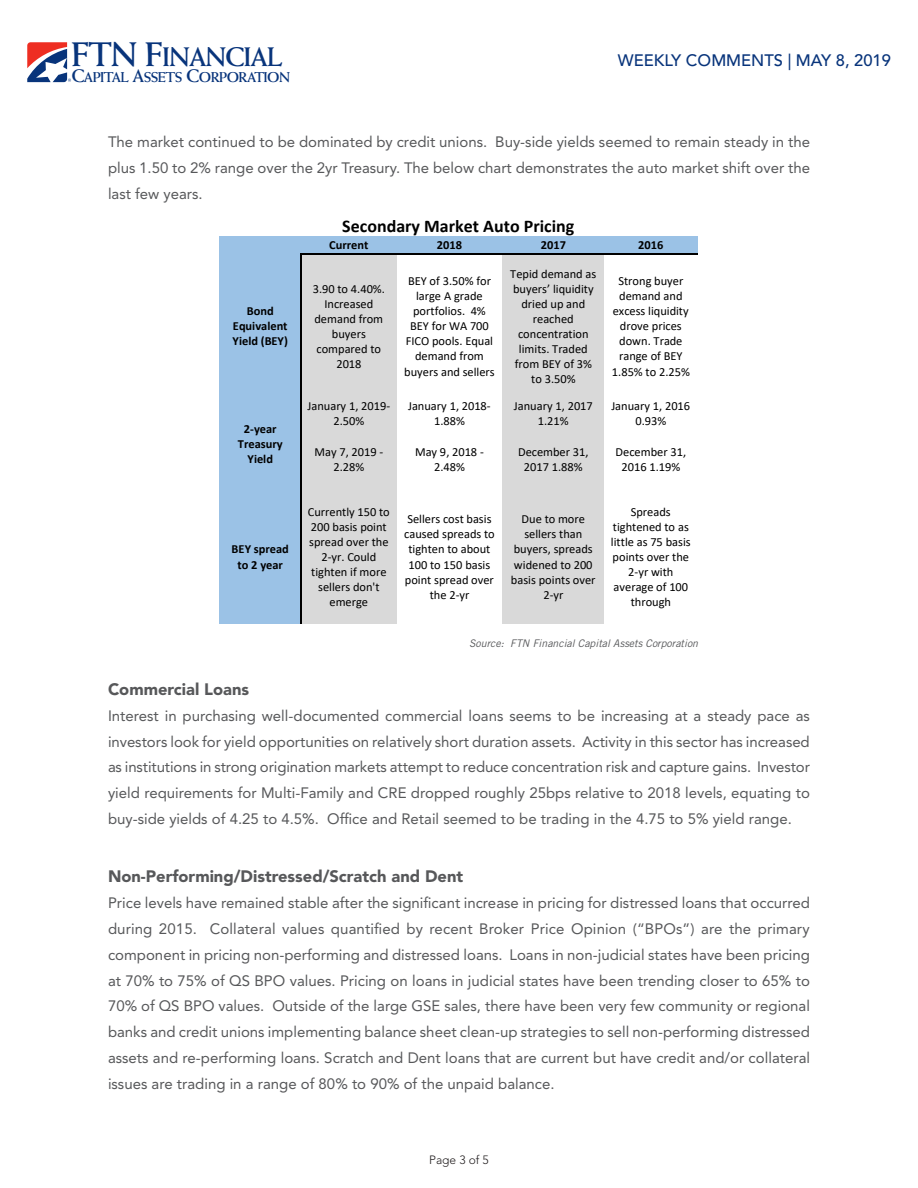
<style>
.page{position:relative;width:918px;height:1188px;background:#fff}
.page>*{position:absolute;margin:0;border:0;box-sizing:border-box;transform-origin:0 0}
.t1{font:700 26.85px "Weiss";letter-spacing:-.04em;color:#08347b}
.t2{font:700 17.85px "Calibri";color:#000}
.t3{font:900 16.5px "Avenir LT Std";color:#57585a}
.t4{font:500 16.5px "Avenir LT Std";color:#08347b}
.t5{font:15px/25.8px "Avenir LT Std";color:#57585a;text-align:justify}
.t6{font:700 14.25px "Weiss";letter-spacing:-.04em;color:#08347b}
.t7{font:12.3px/15px "Calibri";color:#000;text-align:center}
.t8{font:700 12.3px/15px "Calibri";color:#000;text-align:center}
.t9{font:300 12px "Avenir LT Std";color:#231f20}
.Chart_Source{font:italic 10.5px "Trade Gothic LT Std";color:#57585a}
.s1{font-size:34.2px}
.s2{font-size:18.15px}
</style>
<div class="page">
<svg style="left:27px;top:42px;width:44px;height:40px"></svg>
<div style="left:219px;top:237px;width:82px;height:16px;background:#9bc2e6"></div>
<div style="left:301px;top:237px;width:96px;height:16px;background:#9bc2e6"></div>
<div style="left:397px;top:237px;width:106px;height:16px;background:#9bc2e6"></div>
<div style="left:503px;top:237px;width:101px;height:16px;background:#9bc2e6"></div>
<div style="left:604px;top:237px;width:94px;height:16px;background:#9bc2e6"></div>
<div style="left:219px;top:254px;width:82px;height:144px;background:#9bc2e6"></div>
<div style="left:301px;top:254px;width:96px;height:144px;background:#d9d9d9"></div>
<div style="left:503px;top:254px;width:101px;height:144px;background:#d9d9d9"></div>
<hr style="left:219px;top:253px;width:82px;height:1px;background:#9bc2e6">
<hr style="left:303px;top:253px;width:94px;height:1px;background:#000">
<hr style="left:398px;top:253px;width:105px;height:1px;background:#000">
<hr style="left:504px;top:253px;width:100px;height:1px;background:#000">
<hr style="left:605px;top:253px;width:93px;height:1px;background:#000">
<hr style="left:301px;top:254px;width:1px;height:144px;background:#000">
<div style="left:219px;top:398px;width:82px;height:92px;background:#9bc2e6"></div>
<div style="left:301px;top:398px;width:96px;height:30px;background:#d9d9d9"></div>
<div style="left:503px;top:398px;width:101px;height:30px;background:#d9d9d9"></div>
<hr style="left:301px;top:398px;width:1px;height:30px;background:#000">
<div style="left:301px;top:428px;width:96px;height:16px;background:#d9d9d9"></div>
<div style="left:503px;top:428px;width:101px;height:62px;background:#d9d9d9"></div>
<svg style="left:301px;top:428px;width:1px;height:16px"></svg>
<div style="left:301px;top:444px;width:96px;height:30px;background:#d9d9d9"></div>
<hr style="left:301px;top:444px;width:1px;height:30px;background:#000">
<div style="left:301px;top:474px;width:96px;height:16px;background:#d9d9d9"></div>
<svg style="left:301px;top:474px;width:1px;height:16px"></svg>
<div style="left:219px;top:490px;width:82px;height:134px;background:#9bc2e6"></div>
<div style="left:301px;top:490px;width:96px;height:134px;background:#d9d9d9"></div>
<div style="left:503px;top:490px;width:101px;height:134px;background:#d9d9d9"></div>
<hr style="left:301px;top:490px;width:1px;height:134px;background:#000">
<h1 class="t1" style="left:71px;top:41px;width:213px"><span class="s1">FTN F</span>INANCIAL</h1>
<p class="t6" style="left:71px;top:69px;width:220px"><span class="s2">C</span>APITAL <span class="s2">A</span>SSETS <span class="s2">C</span>ORPORATION</p>
<p class="t4" style="left:618px;top:50px;width:275px">WEEKLY COMMENTS | MAY 8, 2019</p>
<p class="t5" style="left:108px;top:129px;width:704px">The market continued to be dominated by credit unions. Buy-side yields seemed to remain steady in the plus 1.50 to 2% range over the 2yr Treasury. The below chart demonstrates the auto market shift over the last few years.</p>
<p class="t2" style="left:342px;top:214px;width:234px">Secondary Market Auto Pricing</p>
<p class="t8" style="left:329px;top:237px;width:41px">Current</p>
<p class="t8" style="left:437px;top:237px;width:27px">2018</p>
<p class="t8" style="left:541px;top:237px;width:27px">2017</p>
<p class="t8" style="left:638px;top:237px;width:27px">2016</p>
<p class="t8" style="left:233px;top:304px;width:57px">Bond<br>Equivalent<br>Yield (BEY)</p>
<p class="t8" style="left:238px;top:421px;width:46px">2-year<br>Treasury<br>Yield</p>
<p class="t8" style="left:232px;top:542px;width:59px">BEY spread to 2 year</p>
<p class="t7" style="left:313px;top:281px;width:74px">3.90 to 4.40%.<br>Increased demand from buyers compared to<br>2018</p>
<p class="t7" style="left:404px;top:273px;width:92px">BEY of 3.50% for large A grade portfolios. 4%<br>BEY for WA 700<br>FICO pools. Equal demand from buyers and sellers</p>
<p class="t7" style="left:510px;top:266px;width:87px">Tepid demand as buyers’ liquidity dried up and reached concentration limits. Traded from BEY of 3% to 3.50%</p>
<p class="t7" style="left:612px;top:273px;width:79px">Strong buyer demand and excess liquidity drove prices down. Trade range of BEY<br>1.85% to 2.25%</p>
<p class="t7" style="left:308px;top:398px;width:84px">January 1, 2019-<br>2.50%</p>
<p class="t7" style="left:408px;top:398px;width:84px">January 1, 2018-<br>1.88%</p>
<p class="t7" style="left:514px;top:398px;width:80px">January 1, 2017<br>1.21%</p>
<p class="t7" style="left:611px;top:398px;width:80px">January 1, 2016<br>0.93%</p>
<p class="t7" style="left:518px;top:444px;width:72px">December 31,<br>2017 1.88%</p>
<p class="t7" style="left:616px;top:444px;width:72px">December 31,<br>2016 1.19%</p>
<p class="t7" style="left:314px;top:444px;width:70px">May 7, 2019 -<br>2.28%</p>
<p class="t7" style="left:415px;top:444px;width:70px">May 9, 2018 -<br>2.48%</p>
<p class="t7" style="left:308px;top:504px;width:84px">Currently 150 to<br>200 basis point spread over the<br>2-yr. Could tighten if more sellers don't emerge</p>
<p class="t7" style="left:404px;top:511px;width:92px">Sellers cost basis caused spreads to tighten to about<br>100 to 150 basis point spread over the 2-yr</p>
<p class="t7" style="left:511px;top:511px;width:86px">Due to more sellers than buyers, spreads widened to 200 basis points over<br>2-yr</p>
<p class="t7" style="left:611px;top:504px;width:81px">Spreads tightened to as little as 75 basis points over the<br>2-yr with average of 100 through</p>
<p class="Chart_Source" style="left:469px;top:637px;width:230px">Source: FTN Financial Capital Assets Corporation</p>
<p class="t3" style="left:108px;top:679px;width:143px">Commercial Loans</p>
<p class="t5" style="left:108px;top:703px;width:704px">Interest in purchasing well-documented commercial loans seems to be increasing at a steady pace as investors look for yield opportunities on relatively short duration assets. Activity in this sector has increased as institutions in strong origination markets attempt to reduce concentration risk and capture gains. Investor yield requirements for Multi-Family and CRE dropped roughly 25bps relative to 2018 levels, equating to buy-side yields of 4.25 to 4.5%. Office and Retail seemed to be trading in the 4.75 to 5% yield range.</p>
<p class="t3" style="left:108px;top:867px;width:357px">Non-Performing/Distressed/Scratch and Dent</p>
<p class="t5" style="left:108px;top:890px;width:704px">Price levels have remained stable after the significant increase in pricing for distressed loans that occurred during 2015. Collateral values quantified by recent Broker Price Opinion (“BPOs”) are the primary component in pricing non-performing and distressed loans. Loans in non-judicial states have been pricing at 70% to 75% of QS BPO values. Pricing on loans in judicial states have been trending closer to 65% to 70% of QS BPO values. Outside of the large GSE sales, there have been very few community or regional banks and credit unions implementing balance sheet clean-up strategies to sell non-performing distressed assets and re-performing loans. Scratch and Dent loans that are current but have credit and/or collateral issues are trading in a range of 80% to 90% of the unpaid balance.</p>
<p class="t9" style="left:429px;top:1153px;width:61px">Page 3 of 5</p>
</div>
